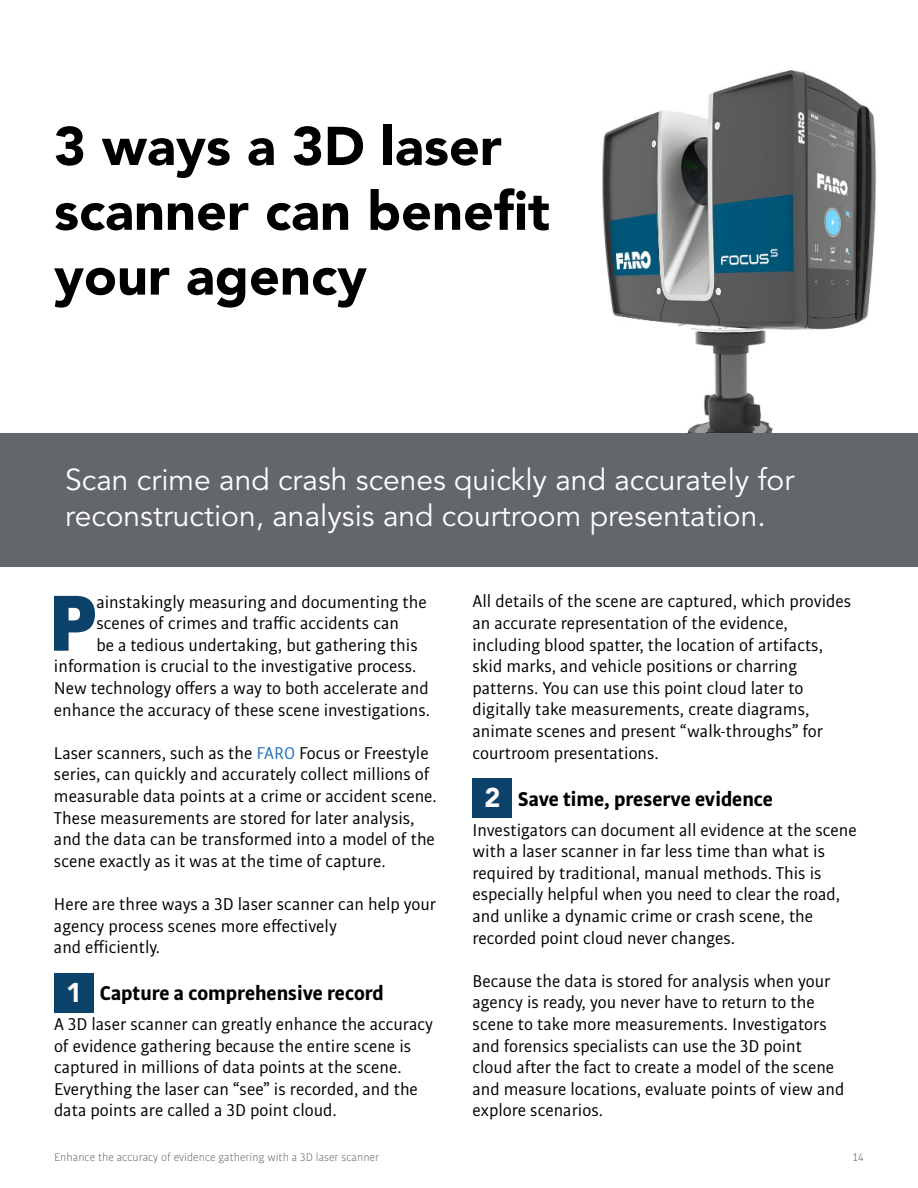
<style>
.page{position:relative;width:918px;height:1188px;background:#fff}
.page>*{position:absolute;margin:0;border:0;box-sizing:border-box;transform-origin:0 0}
.t1{font:900 84.9px "Bulo";color:#0c426a}
.t2{font:900 54px/64.8px "Avenir LT Std";color:#000}
.t3{font:30px/36px "Avenir LT Std";color:#fff}
.t4{font:900 27px "Avenir LT Std";color:#fff}
.t5{font:700 21px "Bulo";color:#000}
.t6{font:18px/21.6px "Bulo";color:#000}
.t7{font:300 12px "Bulo";color:#63666a}
.s1{color:#2773ba}
</style>
<div class="page">
<img style="left:602px;top:70px;width:274px;height:363px">
<div style="left:0;top:433px;width:917px;height:133px;background:#63666a"></div>
<div style="left:54px;top:973px;width:40px;height:39px;background:#0c426a"></div>
<div style="left:472px;top:778px;width:40px;height:40px;background:#0c426a"></div>
<h2 class="t2" style="left:54px;top:114px;width:497px">3 ways a 3D laser scanner can benefit your agency</h2>
<h3 class="t3" style="left:65px;top:463px;width:731px">Scan crime and crash scenes quickly and accurately for reconstruction, analysis and courtroom presentation.</h3>
<h1 class="t1" style="left:48px;top:566px;width:49px">P</h1>
<p class="t6" style="left:96px;top:590px;width:332px">ainstakingly measuring and documenting the</p>
<p class="t6" style="left:96px;top:612px;width:304px">scenes of crimes and traffic accidents can</p>
<p class="t6" style="left:96px;top:634px;width:323px">be a tedious undertaking, but gathering this</p>
<p class="t6" style="left:54px;top:655px;width:364px">information is crucial to the investigative process.</p>
<p class="t6" style="left:54px;top:677px;width:376px">New technology offers a way to both accelerate and</p>
<p class="t6" style="left:54px;top:698px;width:377px">enhance the accuracy of these scene investigations.</p>
<p class="t6" style="left:54px;top:742px;width:384px">Laser scanners, such as the <span class="s1">FARO</span> Focus or Freestyle series, can quickly and accurately collect millions of measurable data points at a crime or accident scene.<br>These measurements are stored for later analysis, and the data can be transformed into a model of the scene exactly as it was at the time of capture.</p>
<p class="t6" style="left:54px;top:893px;width:384px">Here are three ways a 3D laser scanner can help your agency process scenes more effectively<br>and efficiently.</p>
<p class="t5" style="left:100px;top:979px;width:286px">Capture a comprehensive record</p>
<p class="t6" style="left:54px;top:1013px;width:381px">A 3D laser scanner can greatly enhance the accuracy of evidence gathering because the entire scene is captured in millions of data points at the scene.<br>Everything the laser can “see” is recorded, and the data points are called a 3D point cloud.</p>
<h3 class="t4" style="left:66px;top:976px;width:17px">1</h3>
<p class="t6" style="left:472px;top:590px;width:380px">All details of the scene are captured, which provides an accurate representation of the evidence, including blood spatter, the location of artifacts, skid marks, and vehicle positions or charring patterns. You can use this point cloud later to digitally take measurements, create diagrams, animate scenes and present “walk-throughs” for courtroom presentations.</p>
<p class="t5" style="left:518px;top:785px;width:256px">Save time, preserve evidence</p>
<p class="t6" style="left:472px;top:818px;width:386px">Investigators can document all evidence at the scene with a laser scanner in far less time than what is required by traditional, manual methods. This is especially helpful when you need to clear the road, and unlike a dynamic crime or crash scene, the recorded point cloud never changes.</p>
<p class="t6" style="left:472px;top:970px;width:373px">Because the data is stored for analysis when your agency is ready, you never have to return to the scene to take more measurements. Investigators and forensics specialists can use the 3D point cloud after the fact to create a model of the scene and measure locations, evaluate points of view and explore scenarios.</p>
<h3 class="t4" style="left:485px;top:782px;width:17px">2</h3>
<p class="t7" style="left:54px;top:1150px;width:327px">Enhance the accuracy of evidence gathering with a 3D laser scanner</p>
<p class="t7" style="left:853px;top:1150px;width:13px">14</p>
</div>
